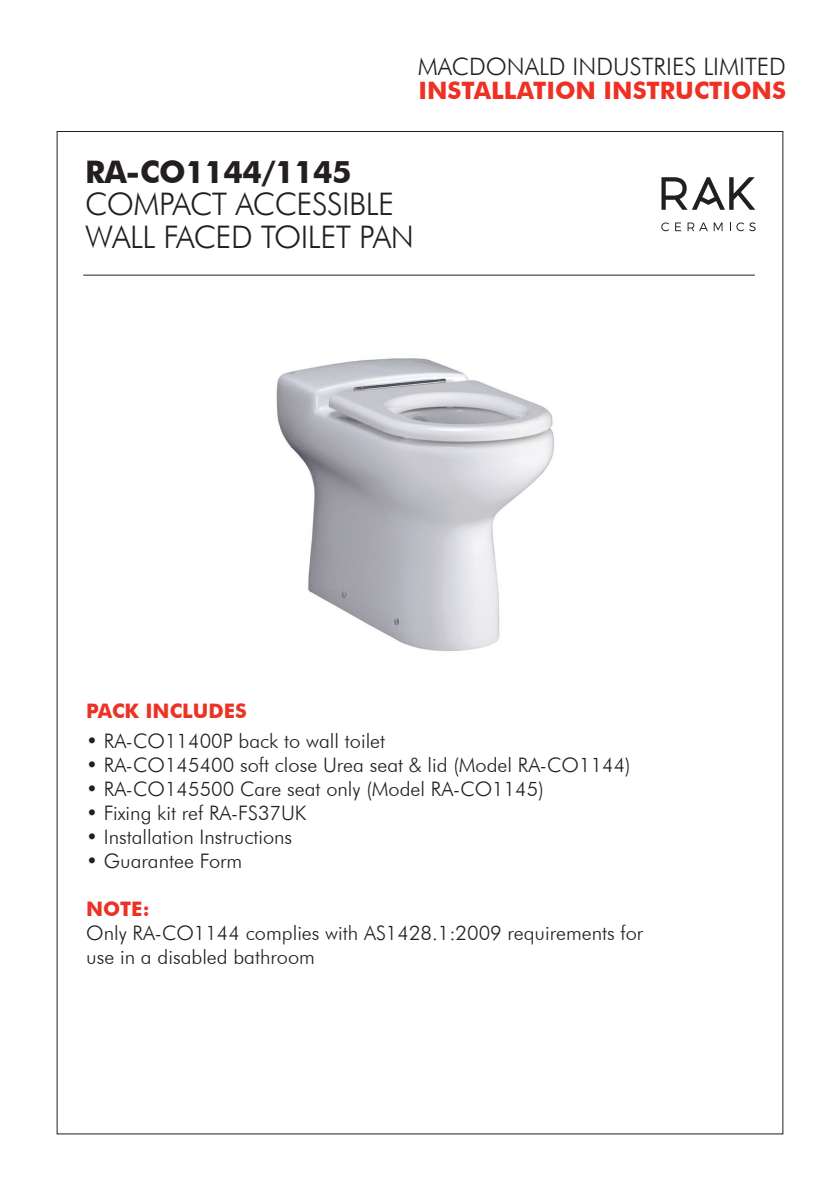
<style>
.page{position:relative;width:840px;height:1191px;background:#fff}
.page>*{position:absolute;margin:0;border:0;box-sizing:border-box;transform-origin:0 0}
.t1{font:300 31px/32.4px "Futura BT";letter-spacing:-.015em;color:#231f20}
.t2{font:700 31px "Futura BT";letter-spacing:-.015em;color:#231f20}
.t3{font:300 24px/24px "Futura BT";color:#231f20}
.t4{font:300 20px/24px "Futura BT";color:#231f20}
.t5{font:700 20px "Futura BT";color:#ec3224}
.s1{font-weight:700;color:#ed3124}
</style>
<div class="page">
<hr style="left:83px;top:275px;width:671px;height:1px;background:#231f20">
<img style="left:276px;top:358px;width:278px;height:294px">
<svg style="left:661px;top:222px;width:7px;height:9px"></svg>
<svg style="left:675px;top:222px;width:5px;height:9px"></svg>
<svg style="left:687px;top:222px;width:20px;height:9px"></svg>
<svg style="left:713px;top:222px;width:9px;height:9px"></svg>
<svg style="left:736px;top:222px;width:19px;height:9px"></svg>
<svg style="left:661px;top:177px;width:93px;height:33px"></svg>
<p class="t3" style="left:417px;top:54px;width:369px">MACDONALD INDUSTRIES LIMITED<br><span class="s1">INSTALLATION INSTRUCTIONS</span></p>
<p class="t2" style="left:85px;top:153px;width:268px">RA-CO1144/1145</p>
<p class="t1" style="left:85px;top:188px;width:330px">COMPACT ACCESSIBLE<br>WALL FACED TOILET PAN</p>
<p class="t5" style="left:86px;top:699px;width:162px">PACK INCLUDES</p>
<p class="t4" style="left:86px;top:729px;width:300px">• RA-CO11400P back to wall toilet</p>
<p class="t4" style="left:86px;top:753px;width:545px">• RA-CO145400 soft close Urea seat &amp; lid (Model RA-CO1144)</p>
<p class="t4" style="left:86px;top:777px;width:459px">• RA-CO145500 Care seat only (Model RA-CO1145)</p>
<p class="t4" style="left:86px;top:801px;width:221px">• Fixing kit ref RA-FS37UK</p>
<p class="t4" style="left:86px;top:825px;width:207px">• Installation Instructions</p>
<p class="t4" style="left:86px;top:849px;width:157px">• Guarantee Form</p>
<p class="t5" style="left:86px;top:897px;width:65px">NOTE:</p>
<p class="t4" style="left:86px;top:921px;width:558px">Only RA-CO1144 complies with AS1428.1:2009 requirements for use in a disabled bathroom</p>
</div>
